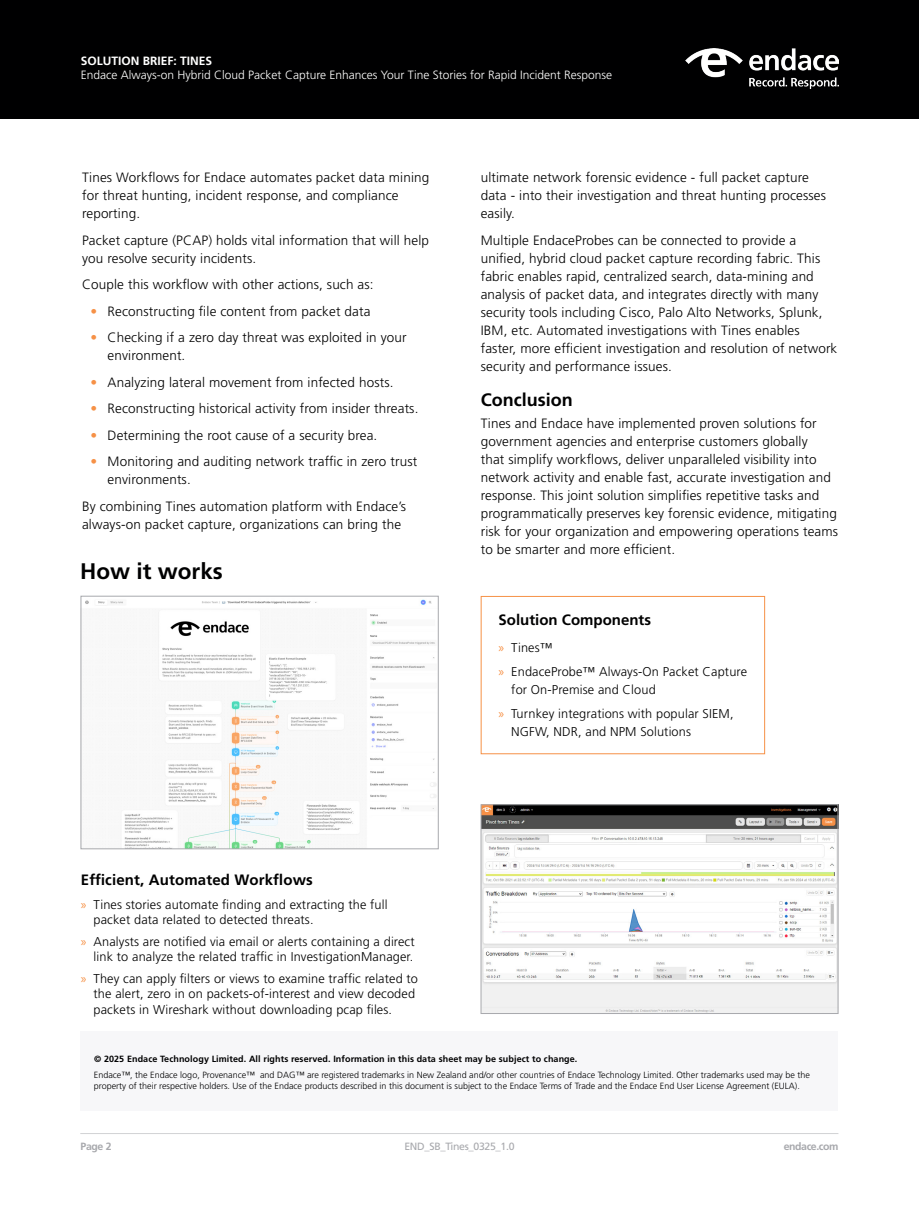
<style>
.page{position:relative;width:919px;height:1214px;background:#fff}
.page>*{position:absolute;margin:0;border:0;box-sizing:border-box;transform-origin:0 0}
.Body_heading{font:700 22.5px "Frutiger LT Std";color:#000001}
.Body_heading-2{font:700 18px "Frutiger LT Std";color:#000001}
.Body_copy{font:700 15px "Frutiger LT Std";letter-spacing:.005em;color:#000001}
.Body_copy-2{font:300 13.5px/18px "Frutiger LT Std";letter-spacing:.01em;color:#000001}
.t1{font:300 12.75px/15.3px "Frutiger LT Std";letter-spacing:.01em;color:#000001}
.t2{font:300 12px "Frutiger LT Std";color:#fff}
.t3{font:700 12px "Frutiger LT Std";color:#fff}
.t4{font:10.5px "Frutiger LT Std";letter-spacing:-.03em;color:#a8a9ad}
.t5{font:700 10.5px "Frutiger LT Std";letter-spacing:-.04em;color:#a8a9ad}
.t6{font:300 9px/10.8px "Frutiger LT Std";color:#000001}
.t7{font:700 9px "Frutiger LT Std";letter-spacing:.01em;color:#000001}
.s1{color:#f69146}
.s2{font-family:"Myriad Pro";font-weight:400;font-size:13.5px;color:#f69146}
</style>
<div class="page">
<hr style="left:80px;top:1133px;width:758px;height:1px;background:#d1d2d4">
<div style="left:81px;top:1031px;width:757px;height:79px;background:#f7f7f9"></div>
<div style="left:0;top:0;width:918px;height:118px;background:#000001"></div>
<img style="left:85px;top:599px;width:351px;height:248px">
<div style="left:81px;top:596px;width:357px;height:253px;border:1px solid #a8a9ad"></div>
<svg style="left:480px;top:595px;width:285px;height:159px"></svg>
<img style="left:483px;top:806px;width:353px;height:205px">
<div style="left:481px;top:804px;width:357px;height:209px;border:1px solid #a8a9ad"></div>
<p class="t3" style="left:81px;top:53px;width:133px">SOLUTION BRIEF: TINES</p>
<p class="t2" style="left:81px;top:68px;width:533px">Endace Always-on Hybrid Cloud Packet Capture Enhances Your Tine Stories for Rapid Incident Response</p>
<p class="Body_copy-2" style="left:82px;top:169px;width:349px">Tines Workflows for Endace automates packet data mining for threat hunting, incident response, and compliance reporting.</p>
<p class="Body_copy-2" style="left:82px;top:231px;width:348px">Packet capture (PCAP) holds vital information that will help you resolve security incidents.</p>
<p class="Body_copy-2" style="left:82px;top:276px;width:293px">Couple this workflow with other actions, such as:</p>
<p class="Body_copy-2" style="left:91px;top:302px;width:281px"><span class="s1">•</span> Reconstructing file content from packet data</p>
<p class="Body_copy-2" style="left:108px;top:329px;width:300px;text-indent:-17px"><span class="s1">•</span> Checking if a zero day threat was exploited in your environment.</p>
<p class="Body_copy-2" style="left:91px;top:373px;width:304px"><span class="s1">•</span> Analyzing lateral movement from infected hosts.</p>
<p class="Body_copy-2" style="left:91px;top:400px;width:329px"><span class="s1">•</span> Reconstructing historical activity from insider threats.</p>
<p class="Body_copy-2" style="left:91px;top:426px;width:288px"><span class="s1">•</span> Determining the root cause of a security brea.</p>
<p class="Body_copy-2" style="left:108px;top:453px;width:311px;text-indent:-17px"><span class="s1">•</span> Monitoring and auditing network traffic in zero trust environments.</p>
<p class="Body_copy-2" style="left:82px;top:497px;width:325px">By combining Tines automation platform with Endace’s always-on packet capture, organizations can bring the</p>
<p class="Body_heading" style="left:80px;top:558px;width:144px">How it works</p>
<p class="Body_copy-2" style="left:480px;top:169px;width:347px">ultimate network forensic evidence - full packet capture data - into their investigation and threat hunting processes easily.</p>
<p class="Body_copy-2" style="left:480px;top:231px;width:358px">Multiple EndaceProbes can be connected to provide a unified, hybrid cloud packet capture recording fabric. This fabric enables rapid, centralized search, data-mining and analysis of packet data, and integrates directly with many security tools including Cisco, Palo Alto Networks, Splunk, IBM, etc. Automated investigations with Tines enables faster, more efficient investigation and resolution of network security and performance issues.</p>
<p class="Body_heading-2" style="left:480px;top:389px;width:93px">Conclusion</p>
<p class="Body_copy-2" style="left:480px;top:414px;width:359px">Tines and Endace have implemented proven solutions for government agencies and enterprise customers globally<br>that simplify workflows, deliver unparalleled visibility into network activity and enable fast, accurate investigation and response. This joint solution simplifies repetitive tasks and programmatically preserves key forensic evidence, mitigating risk for your organization and empowering operations teams to be smarter and more efficient.</p>
<p class="Body_copy" style="left:498px;top:611px;width:154px">Solution Components</p>
<p class="t1" style="left:498px;top:639px;width:55px"><span class="s2">»</span> Tines™</p>
<p class="t1" style="left:511px;top:662px;width:237px;line-height:18px;text-indent:-13px"><span class="s2">»</span> EndaceProbe™ Always-On Packet Capture for On-Premise and Cloud</p>
<p class="t1" style="left:511px;top:705px;width:224px;line-height:18px;text-indent:-13px"><span class="s2">»</span> Turnkey integrations with popular SIEM,<br>NGFW, NDR, and NPM Solutions</p>
<p class="Body_copy" style="left:81px;top:871px;width:233px">Efficient, Automated Workflows</p>
<p class="t1" style="left:94px;top:897px;width:295px;text-indent:-13px"><span class="s2">»</span> Tines stories automate finding and extracting the full packet data related to detected threats.</p>
<p class="t1" style="left:81px;top:934px;width:335px;text-align:right"><span class="s2">»</span> Analysts are notified via email or alerts containing a direct link to analyze the related traffic in InvestigationManager.</p>
<p class="t1" style="left:94px;top:971px;width:326px;text-indent:-13px"><span class="s2">»</span> They can apply filters or views to examine traffic related to the alert, zero in on packets-of-interest and view decoded packets in Wireshark without downloading pcap files.</p>
<p class="t7" style="left:94px;top:1053px;width:485px">© 2025 Endace Technology Limited. All rights reserved. Information in this data sheet may be subject to change.</p>
<p class="t6" style="left:94px;top:1070px;width:717px">Endace™, the Endace logo, Provenance™ and DAG™ are registered trademarks in New Zealand and/or other countries of Endace Technology Limited. Other trademarks used may be the property of their respective holders. Use of the Endace products described in this document is subject to the Endace Terms of Trade and the Endace End User License Agreement (EULA).</p>
<p class="t5" style="left:80px;top:1140px;width:33px">Page 2</p>
<p class="t4" style="left:404px;top:1140px;width:112px">END_SB_Tines_0325_1.0</p>
<p class="t5" style="left:783px;top:1140px;width:56px">endace.com</p>
</div>
